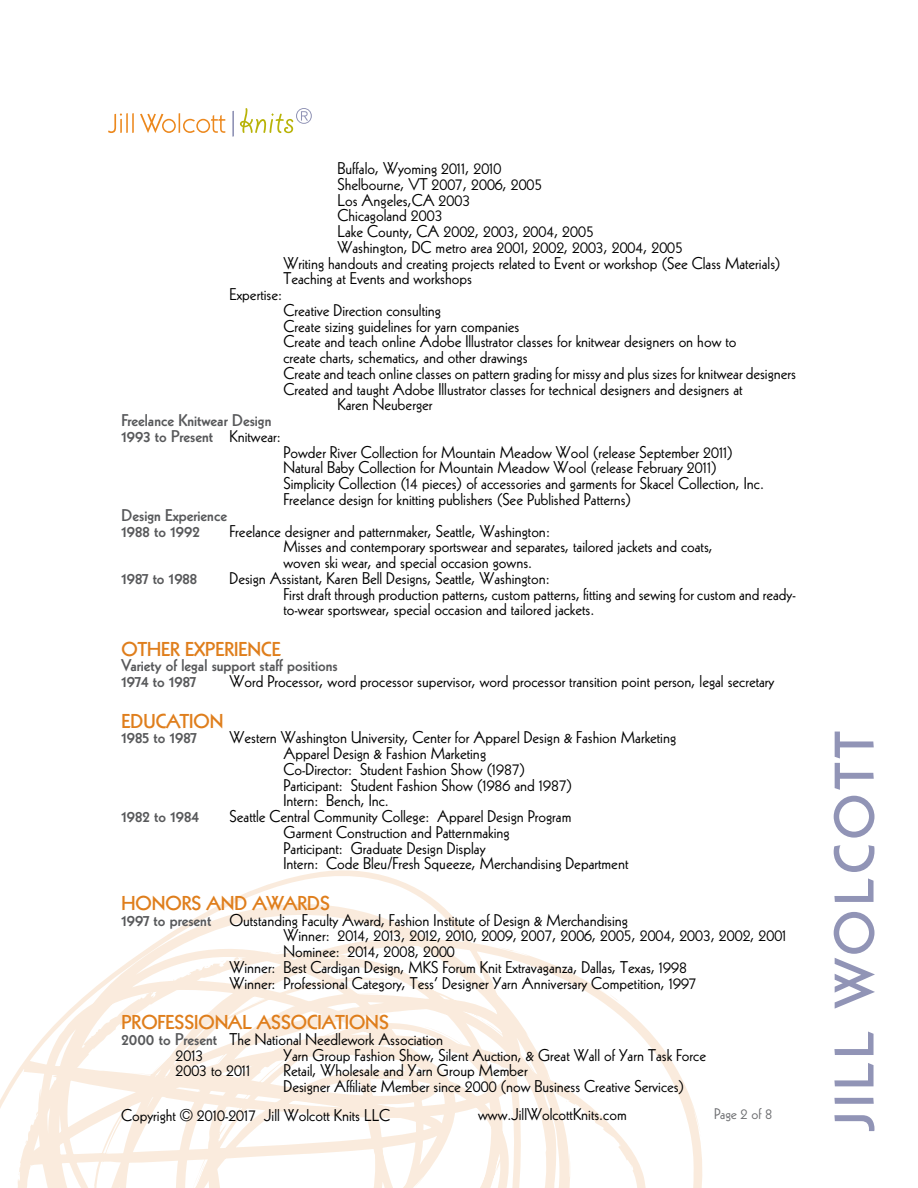
<style>
.page{position:relative;width:918px;height:1188px;background:#fff}
.page>*{position:absolute;margin:0;border:0;box-sizing:border-box;transform-origin:0 0}
.t1{font:800 54px "Kabel LT Std";color:#9194b6}
.t2{font:800 19.5px "Kabel LT Std";color:#df7e1c}
.t3{font:16.5px/15.8px "Kabel LT Std";color:#000}
.t4{font:800 16.5px/15.8px "Kabel LT Std";color:#58595b}
.t5{font:15px "Kabel LT Std";color:#6d6e71}
.s1{font-weight:400;color:#000}
.s2{font-weight:800;color:#58595b}
</style>
<div class="page">
<svg style="left:0;top:870px;width:651px;height:238px"></svg>
<svg style="left:425px;top:1018px;width:104px;height:16px"></svg>
<svg style="left:603px;top:989px;width:27px;height:21px"></svg>
<svg style="left:16px;top:950px;width:357px;height:238px"></svg>
<svg style="left:356px;top:959px;width:11px;height:2px"></svg>
<svg style="left:208px;top:1034px;width:495px;height:154px"></svg>
<svg style="left:108px;top:113px;width:14px;height:20px"></svg>
<hr style="left:126px;top:113px;width:2px;height:20px;background:#ec881d">
<hr style="left:132px;top:113px;width:2px;height:20px;background:#ec881d">
<svg style="left:140px;top:113px;width:85px;height:20px"></svg>
<hr style="left:232px;top:111px;width:2px;height:26px;background:#9194b6">
<svg style="left:240px;top:108px;width:72px;height:25px"></svg>
<p class="t3" style="left:338px;top:161px;width:165px">Buffalo, Wyoming 2011, 2010</p>
<p class="t3" style="left:338px;top:176px;width:206px">Shelbourne, VT 2007, 2006, 2005</p>
<p class="t3" style="left:338px;top:192px;width:134px">Los Angeles,CA 2003</p>
<p class="t3" style="left:338px;top:208px;width:107px">Chicagoland 2003</p>
<p class="t3" style="left:338px;top:224px;width:258px">Lake County, CA 2002, 2003, 2004, 2005</p>
<p class="t3" style="left:338px;top:239px;width:347px">Washington, DC metro area 2001, 2002, 2003, 2004, 2005</p>
<p class="t3" style="left:283px;top:255px;width:499px">Writing handouts and creating projects related to Event or workshop (See Class Materials)</p>
<p class="t3" style="left:283px;top:271px;width:190px">Teaching at Events and workshops</p>
<p class="t3" style="left:230px;top:287px;width:54px">Expertise:</p>
<p class="t3" style="left:284px;top:302px;width:159px">Creative Direction consulting</p>
<p class="t3" style="left:283px;top:318px;width:237px">Create sizing guidelines for yarn companies</p>
<p class="t3" style="left:283px;top:334px;width:454px">Create and teach online Adobe Illustrator classes for knitwear designers on how to</p>
<p class="t3" style="left:283px;top:350px;width:246px">create charts, schematics, and other drawings</p>
<p class="t3" style="left:283px;top:365px;width:514px">Create and teach online classes on pattern grading for missy and plus sizes for knitwear designers</p>
<p class="t3" style="left:283px;top:381px;width:461px">Created and taught Adobe Illustrator classes for technical designers and designers at</p>
<p class="t3" style="left:338px;top:397px;width:96px">Karen Neuberger</p>
<p class="t4" style="left:122px;top:413px;width:161px">Freelance Knitwear Design<br>1993 to Present <span class="s1">Knitwear:</span></p>
<p class="t3" style="left:283px;top:444px;width:482px">Powder River Collection for Mountain Meadow Wool (release September 2011)<br>Natural Baby Collection for Mountain Meadow Wool (release February 2011)<br>Simplicity Collection (14 pieces) of accessories and garments for Skacel Collection, Inc.<br>Freelance design for knitting publishers (See Published Patterns)</p>
<p class="t4" style="left:122px;top:507px;width:107px">Design Experience<br>1988 to 1992</p>
<p class="t3" style="left:283px;top:523px;width:431px;text-indent:-54px">Freelance designer and patternmaker, Seattle, Washington:<br>Misses and contemporary sportswear and separates, tailored jackets and coats, woven ski wear, and special occasion gowns.</p>
<p class="t4" style="left:122px;top:570px;width:77px">1987 to 1988</p>
<p class="t3" style="left:283px;top:570px;width:514px;text-indent:-54px">Design Assistant, Karen Bell Designs, Seattle, Washington:<br>First draft through production patterns, custom patterns, fitting and sewing for custom and ready&shy;to-wear sportswear, special occasion and tailored jackets.</p>
<p class="t2" style="left:122px;top:637px;width:161px">OTHER EXPERIENCE</p>
<p class="t4" style="left:122px;top:658px;width:218px">Variety of legal support staff positions<br>1974 to 1987</p>
<p class="t3" style="left:229px;top:674px;width:546px">Word Processor, word processor supervisor, word processor transition point person, legal secretary</p>
<p class="t2" style="left:122px;top:709px;width:103px">EDUCATION</p>
<p class="t4" style="left:122px;top:730px;width:77px">1985 to 1987</p>
<p class="t3" style="left:283px;top:730px;width:394px;text-indent:-54px">Western Washington University, Center for Apparel Design &amp; Fashion Marketing Apparel Design &amp; Fashion Marketing<br>Co-Director: Student Fashion Show (1987)<br>Participant: Student Fashion Show (1986 and 1987)<br>Intern: Bench, Inc.</p>
<p class="t4" style="left:122px;top:809px;width:79px">1982 to 1984</p>
<p class="t3" style="left:283px;top:809px;width:346px;text-indent:-54px">Seattle Central Community College: Apparel Design Program<br>Garment Construction and Patternmaking<br>Participant: Graduate Design Display<br>Intern: Code Bleu/Fresh Squeeze, Merchandising Department</p>
<p class="t2" style="left:122px;top:892px;width:210px">HONORS AND AWARDS</p>
<p class="t3" style="left:122px;top:912px;width:508px"><span class="s2">1997 to present</span> Outstanding Faculty Award, Fashion Institute of Design &amp; Merchandising</p>
<p class="t3" style="left:283px;top:928px;width:505px">Winner: 2014, 2013, 2012, 2010, 2009, 2007, 2006, 2005, 2004, 2003, 2002, 2001</p>
<p class="t3" style="left:283px;top:944px;width:173px">Nominee: 2014, 2008, 2000</p>
<p class="t3" style="left:229px;top:959px;width:459px">Winner: Best Cardigan Design, MKS Forum Knit Extravaganza, Dallas, Texas, 1998</p>
<p class="t3" style="left:229px;top:975px;width:469px">Winner: Professional Category, Tess’ Designer Yarn Anniversary Competition, 1997</p>
<p class="t2" style="left:122px;top:1011px;width:269px">PROFESSIONAL ASSOCIATIONS</p>
<p class="t3" style="left:176px;top:1031px;width:269px;text-indent:-54px"><span class="s2">2000 to Present</span> The National Needlework Association<br>2013</p>
<p class="t3" style="left:283px;top:1047px;width:424px">Yarn Group Fashion Show, Silent Auction, &amp; Great Wall of Yarn Task Force</p>
<p class="t3" style="left:176px;top:1063px;width:77px">2003 to 2011</p>
<p class="t3" style="left:283px;top:1063px;width:402px">Retail, Wholesale and Yarn Group Member<br>Designer Affiliate Member since 2000 (now Business Creative Services)</p>
<p class="t3" style="left:121px;top:1107px;width:271px">Copyright © 2010-2017 Jill Wolcott Knits LLC</p>
<p class="t5" style="left:714px;top:1105px;width:60px">Page 2 of 8</p>
<p class="t3" style="left:478px;top:1107px;width:150px">www.JillWolcottKnits.com</p>
<h1 class="t1" style="left:823px;top:1130px;width:401px;rotate:-90deg">jill wolcott</h1>
</div>
